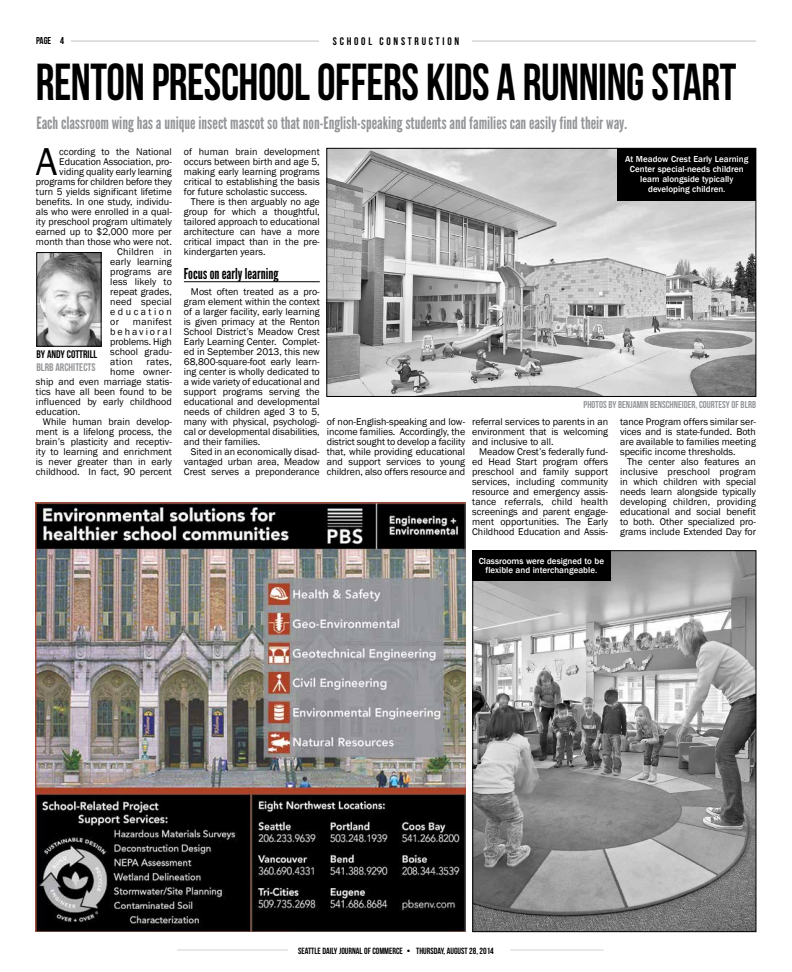
<style>
.page{position:relative;width:792px;height:972px;background:#fff}
.page>*{position:absolute;margin:0;border:0;box-sizing:border-box;transform-origin:0 0}
.t1{font:52px "Bebas Neue";letter-spacing:-.01em;color:#000;scale:.9 1}
.t2{font:40px "Franklin Gothic";color:#000}
.t3{font:17px "League Gothic";color:#939598}
.t4{font:15px "League Gothic";color:#000}
.t5{font:11px "Bebas Neue";letter-spacing:.25em;color:#000}
.t6{font:11px "Bebas Neue";color:#000}
.t7{font:11px "Bebas Neue";color:#939598}
.t8{font:10px/10px "Franklin Gothic";color:#000;text-align:justify}
.t9{font:10px "Bebas Neue";color:#939598}
.t10{font:10px "Franklin Gothic";letter-spacing:.02em;color:#000}
.t11{font:10px "Franklin Gothic";letter-spacing:.245em;color:#000}
.t12{font:10px "Bebas Neue";color:#000}
.t13{font:500 9px/10px "Franklin Gothic";color:#fff;text-align:center}
.t14{font:9px "Bebas Neue";color:#000}
</style>
<div class="page">
<hr style="left:36px;top:41px;width:720px;height:1px;background:#d1d3d4">
<div style="left:319px;top:36px;width:153px;height:12px;background:#fff"></div>
<div style="left:35px;top:36px;width:36px;height:13px;background:#fff"></div>
<hr style="left:177px;top:950px;width:427px;height:1px;background:#d1d3d4">
<div style="left:288px;top:942px;width:222px;height:18px;background:#fff"></div>
<img style="left:36px;top:502px;width:429px;height:430px">
<hr style="left:184px;top:281px;width:136px;height:1px;background:#000">
<img style="left:38px;top:254px;width:61px;height:91px">
<div style="left:36px;top:252px;width:65px;height:95px;border:1px solid #000"></div>
<img style="left:474px;top:552px;width:280px;height:378px">
<div style="left:472px;top:550px;width:284px;height:382px;border:1px solid #000"></div>
<img style="left:329px;top:150px;width:425px;height:245px">
<div style="left:327px;top:148px;width:429px;height:249px;border:1px solid #000"></div>
<div style="left:618px;top:148px;width:138px;height:52px;background:#000"></div>
<div style="left:472px;top:550px;width:139px;height:31px;background:#000"></div>
<p class="t12" style="left:36px;top:35px;width:29px">PAGE 4</p>
<p class="t5" style="left:333px;top:35px;width:128px">SCHOOL CONSTRUCTION</p>
<h1 class="t1" style="left:36px;top:53px;width:780px">RENTON PRESCHOOL OFFERS KIDS A RUNNING START</h1>
<h3 class="t3" style="left:36px;top:113px;width:592px">Each classroom wing has a unique insect mascot so that non-English-speaking students and families can easily find their way.</h3>
<h2 class="t2" style="left:36px;top:137px;width:23px">A</h2>
<p class="t8" style="left:59px;top:147px;width:114px">ccording to the National</p>
<p class="t8" style="left:59px;top:157px;width:114px">Education Association, pro-</p>
<p class="t8" style="left:59px;top:167px;width:114px">viding quality early learning</p>
<p class="t8" style="left:36px;top:177px;width:137px">programs for children before they</p>
<p class="t8" style="left:36px;top:187px;width:137px">turn 5 yields significant lifetime</p>
<p class="t8" style="left:36px;top:197px;width:137px">benefits. In one study, individu-</p>
<p class="t8" style="left:36px;top:207px;width:137px">als who were enrolled in a qual-</p>
<p class="t8" style="left:36px;top:217px;width:137px">ity preschool program ultimately</p>
<p class="t8" style="left:36px;top:227px;width:137px">earned up to $2,000 more per</p>
<p class="t8" style="left:36px;top:237px;width:137px">month than those who were not.</p>
<p class="t10" style="left:117px;top:246px;width:56px">Children in</p>
<p class="t8" style="left:110px;top:257px;width:63px">early learning</p>
<p class="t8" style="left:110px;top:267px;width:63px">programs are</p>
<p class="t8" style="left:110px;top:277px;width:63px">less likely to</p>
<p class="t8" style="left:110px;top:287px;width:63px">repeat grades,</p>
<p class="t8" style="left:110px;top:297px;width:63px">need special</p>
<p class="t11" style="left:110px;top:306px;width:63px">education</p>
<p class="t8" style="left:110px;top:317px;width:10px">or</p>
<p class="t8" style="left:110px;top:317px;width:63px;text-indent:23px">manifest behavioral problems. High school gradu&shy;ation</p>
<p class="t6" style="left:36px;top:348px;width:62px">BY ANDY COTTRILL</p>
<p class="t7" style="left:36px;top:361px;width:61px">BLRB ARCHITECTS</p>
<p class="t8" style="left:147px;top:357px;width:27px">rates,</p>
<p class="t8" style="left:110px;top:367px;width:63px">home owner-</p>
<p class="t8" style="left:36px;top:377px;width:137px">ship and even marriage statis-</p>
<p class="t8" style="left:36px;top:387px;width:137px">tics have all been found to be</p>
<p class="t8" style="left:36px;top:397px;width:137px">influenced by early childhood</p>
<p class="t8" style="left:36px;top:407px;width:46px">education.</p>
<p class="t8" style="left:43px;top:417px;width:130px">While human brain develop-</p>
<p class="t8" style="left:36px;top:427px;width:137px">ment is a lifelong process, the</p>
<p class="t8" style="left:36px;top:437px;width:137px">brain’s plasticity and receptiv-</p>
<p class="t8" style="left:36px;top:447px;width:137px">ity to learning and enrichment</p>
<p class="t8" style="left:36px;top:457px;width:137px">is never greater than in early</p>
<p class="t8" style="left:36px;top:467px;width:137px">childhood. In fact, 90 percent</p>
<p class="t8" style="left:184px;top:147px;width:137px">of human brain development occurs between birth and age 5, making early learning programs critical to establishing the basis for future scholastic success.</p>
<p class="t8" style="left:184px;top:197px;width:137px;text-indent:7px">There is then arguably no age group for which a thoughtful, tailored approach to educational architecture can have a more critical impact than in the pre&shy;kindergarten years.</p>
<h3 class="t4" style="left:184px;top:265px;width:96px">Focus on early learning</h3>
<p class="t8" style="left:184px;top:287px;width:137px;text-indent:7px">Most often treated as a pro&shy;gram element within the context of a larger facility, early learning is given primacy at the Renton School District’s Meadow Crest Early Learning Center. Complet&shy;ed in September 2013, this new 68,800-square-foot early learn&shy;ing center is wholly dedicated to a wide variety of educational and support programs serving the educational and developmental needs of children aged 3 to 5, many with physical, psychologi&shy;cal or developmental disabilities, and their families.</p>
<p class="t8" style="left:184px;top:447px;width:137px;text-indent:7px">Sited in an economically disad&shy;vantaged urban area, Meadow Crest serves a preponderance</p>
<p class="t13" style="left:625px;top:154px;width:125px">At Meadow Crest Early Learning<br>Center special-needs children learn alongside typically developing children.</p>
<p class="t9" style="left:584px;top:399px;width:174px">PHOTOS BY BENJAMIN BENSCHNEIDER, COURTESY OF BLRB</p>
<p class="t8" style="left:472px;top:417px;width:137px">referral services to parents in an environment that is welcoming and inclusive to all.</p>
<p class="t8" style="left:472px;top:447px;width:137px;text-indent:7px">Meadow Crest’s federally fund&shy;ed Head Start program offers preschool and family support services, including community resource and emergency assis&shy;tance referrals, child health screenings and parent engage&shy;ment opportunities. The Early Childhood Education and Assis-</p>
<p class="t8" style="left:620px;top:417px;width:137px">tance Program offers similar ser&shy;vices and is state-funded. Both are available to families meeting specific income thresholds.</p>
<p class="t8" style="left:620px;top:457px;width:137px;text-indent:7px">The center also features an inclusive preschool program in which children with special needs learn alongside typically developing children, providing educational and social benefit to both. Other specialized pro&shy;grams include Extended Day for</p>
<p class="t8" style="left:327px;top:417px;width:140px">of non-English-speaking and low&shy;income families. Accordingly, the district sought to develop a facility that, while providing educational and support services to young children, also offers resource and</p>
<p class="t13" style="left:479px;top:556px;width:127px;line-height:9px">Classrooms were designed to be flexible and interchangeable.</p>
<p class="t14" style="left:298px;top:946px;width:126px">SEATTLE DAILY JOURNAL OF COMMERCE • THURSD</p>
<p class="t14" style="left:438px;top:946px;width:58px">AY, AUGUST 28, 2014</p>
</div>
